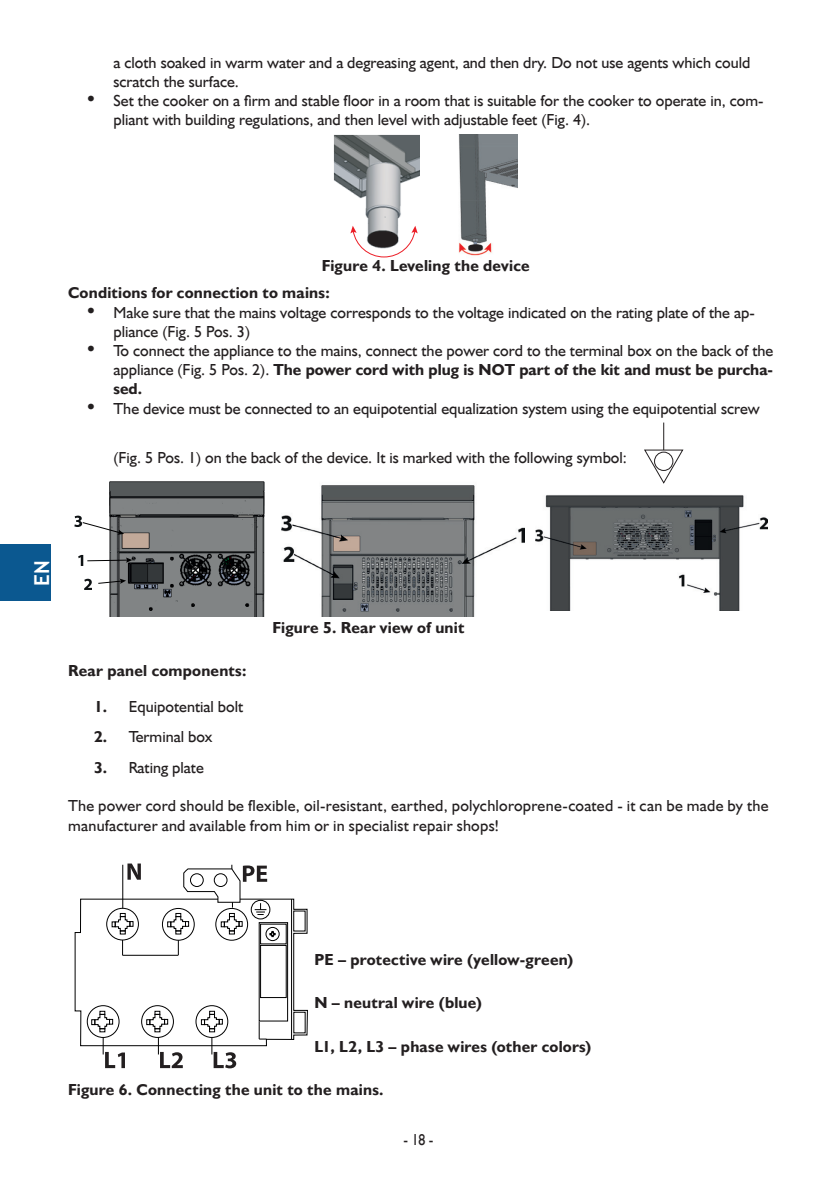
<style>
.page{position:relative;width:840px;height:1191px;background:#fff}
.page>*{position:absolute;margin:0;border:0;box-sizing:border-box;transform-origin:0 0}
.t1{font:700 20.6px "Trebuchet MS";color:#fff}
.MAIN_TXT{font:16px/19.2px "Humanst 521 EU";color:#231f20}
.MAIN_TXT-2{font:700 16px "Humanst 521 EU";letter-spacing:.015em;color:#231f20}
.MAIN_TXT-3{font:16px "Humanst 521 EU";color:#231f20;scale:.86 1}
.s1{font-weight:700;font-size:20px}
.s2{font-weight:700}
</style>
<div class="page">
<div style="left:0;top:544px;width:51px;height:57px;background:#0b5890"></div>
<img style="left:333px;top:134px;width:86px;height:100px">
<svg style="left:350px;top:226px;width:67px;height:32px"></svg>
<img style="left:458px;top:135px;width:59px;height:121px">
<svg style="left:644px;top:422px;width:40px;height:62px"></svg>
<div style="left:653px;top:451px;width:20px;height:20px;border:1px solid #231f20;border-radius:50%"></div>
<img style="left:81px;top:481px;width:184px;height:136px">
<svg style="left:74px;top:515px;width:50px;height:20px"></svg>
<svg style="left:84px;top:578px;width:42px;height:12px"></svg>
<svg style="left:78px;top:555px;width:54px;height:11px"></svg>
<img style="left:281px;top:485px;width:243px;height:131px">
<img style="left:535px;top:495px;width:232px;height:115px">
<svg style="left:74px;top:863px;width:234px;height:205px"></svg>
<p class="MAIN_TXT" style="left:113px;top:53px;width:638px">a cloth soaked in warm water and a degreasing agent, and then dry. Do not use agents which could scratch the surface.</p>
<p class="MAIN_TXT" style="left:113px;top:91px;width:651px;text-indent:-28px"><span class="s1">•</span> Set the cooker on a firm and stable floor in a room that is suitable for the cooker to operate in, com&shy;pliant with building regulations, and then level with adjustable feet (Fig. 4).</p>
<p class="MAIN_TXT-2" style="left:321px;top:256px;width:209px">Figure 4. Leveling the device</p>
<p class="MAIN_TXT-2" style="left:68px;top:283px;width:263px">Conditions for connection to mains:</p>
<p class="MAIN_TXT" style="left:113px;top:302px;width:642px;text-indent:-28px"><span class="s1">•</span> Make sure that the mains voltage corresponds to the voltage indicated on the rating plate of the ap&shy;pliance (Fig. 5 Pos. 3)</p>
<p class="MAIN_TXT" style="left:113px;top:341px;width:661px;text-align:justify;text-indent:-28px"><span class="s1">•</span> To connect the appliance to the mains, connect the power cord to the terminal box on the back of the appliance (Fig. 5 Pos. 2). <span class="s2">The power cord with plug is NOT part of the kit and must be purcha&shy;sed.</span></p>
<p class="MAIN_TXT" style="left:85px;top:398px;width:676px"><span class="s1">•</span> The device must be connected to an equipotential equalization system using the equipotential screw</p>
<p class="MAIN_TXT" style="left:113px;top:448px;width:514px">(Fig. 5 Pos. 1) on the back of the device. It is marked with the following symbol:</p>
<p class="t1" style="left:29px;top:585px;width:27px;rotate:-90deg">EN</p>
<p class="MAIN_TXT-2" style="left:272px;top:618px;width:193px">Figure 5. Rear view of unit</p>
<p class="MAIN_TXT-2" style="left:68px;top:661px;width:180px">Rear panel components:</p>
<p class="MAIN_TXT" style="left:94px;top:696px;width:150px"><span class="s2">1.</span> Equipotential bolt</p>
<p class="MAIN_TXT" style="left:94px;top:727px;width:120px"><span class="s2">2.</span> Terminal box</p>
<p class="MAIN_TXT" style="left:94px;top:757px;width:111px"><span class="s2">3.</span> Rating plate</p>
<p class="MAIN_TXT" style="left:68px;top:796px;width:701px">The power cord should be flexible, oil-resistant, earthed, polychloroprene-coated - it can be made by the manufacturer and available from him or in specialist repair shops!</p>
<p class="MAIN_TXT-2" style="left:314px;top:949px;width:260px">PE – protective wire (yellow-green)</p>
<p class="MAIN_TXT-2" style="left:314px;top:993px;width:169px">N – neutral wire (blue)</p>
<p class="MAIN_TXT-2" style="left:314px;top:1036px;width:278px">L1, L2, L3 – phase wires (other colors)</p>
<p class="MAIN_TXT-2" style="left:68px;top:1079px;width:317px">Figure 6. Connecting the unit to the mains.</p>
<p class="MAIN_TXT-3" style="left:403px;top:1129px;width:36px">- 18 -</p>
</div>
